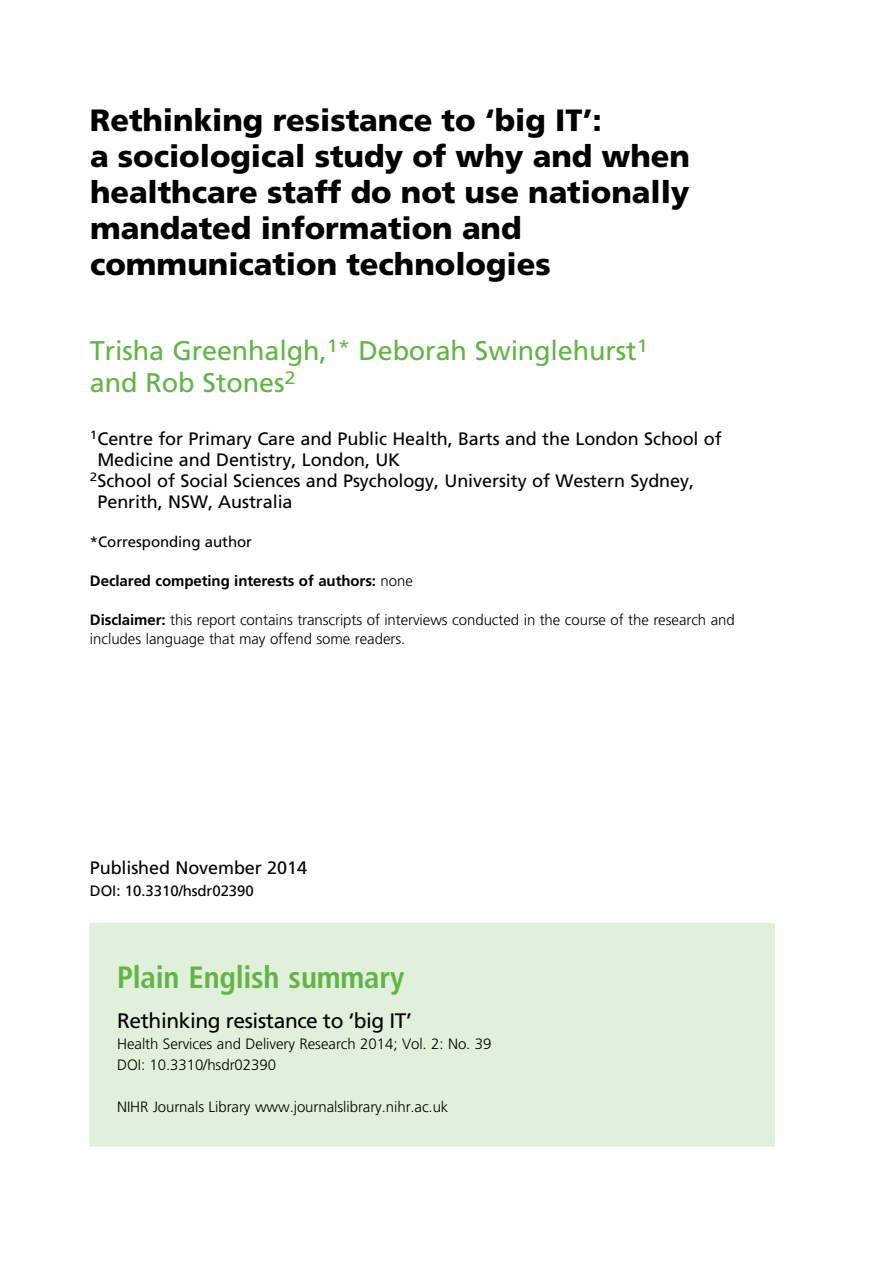
<style>
.page{position:relative;width:893px;height:1263px;background:#fff}
.page>*{position:absolute;margin:0;border:0;box-sizing:border-box;transform-origin:0 0}
.t1{font:30.75px/36px "Adv TT20 abcef 8.B";color:#000}
.t2{font:30.75px "Adv TT24 c 3 cae 3.B";color:#62b447}
.t3{font:27px/31.5px "Adv TT118 e 7927";color:#62b447}
.t4{font:21px "Adv TT118 e 7927";letter-spacing:-.015em;color:#000}
.t5{font:18px "Adv TT118 e 7927";color:#000}
.t6{font:15px/19.5px "Adv T Tebabd 7 da";color:#000}
.t7{font:15px "Adv TT118 e 7927";color:#000}
.t8{font:15px "Adv TT6 c 1 def 61.B";color:#000}
.s1{font-style:inherit}
.s2{font-family:"Adv T Tebabd 7 da"}
.s3{font-family:"Adv TT6 c 1 def 61.B"}
</style>
<div class="page">
<div style="left:90px;top:923px;width:684px;height:223px;background:#e1f0da"></div>
<h1 class="t1" style="left:90px;top:105px;width:601px">Rethinking resistance to <span class="s1">‘</span>big IT<span class="s1">’</span>:<br>a sociological study of why and when healthcare staff do not use nationally mandated information and communication technologies</h1>
<h2 class="t3" style="left:90px;top:337px;width:559px">Trisha Greenhalgh,<sup>1</sup><sup>*</sup> Deborah Swinglehurst<sup>1 </sup>and Rob Stones<sup>2</sup></h2>
<p class="t5" style="left:90px;top:431px;width:633px"><sup>1</sup>Centre for Primary Care and Public Health, Barts and the London School of</p>
<p class="t5" style="left:97px;top:452px;width:304px">Medicine and Dentistry, London, UK</p>
<p class="t5" style="left:90px;top:473px;width:605px"><sup>2</sup>School of Social Sciences and Psychology, University of Western Sydney,</p>
<p class="t5" style="left:97px;top:494px;width:197px">Penrith, NSW, Australia</p>
<p class="t7" style="left:90px;top:535px;width:163px">*Corresponding author</p>
<p class="t8" style="left:90px;top:574px;width:324px">Declared competing interests of authors: <span class="s2">none</span></p>
<p class="t6" style="left:90px;top:611px;width:646px"><span class="s3">Disclaimer:</span> this report contains transcripts of interviews conducted in the course of the research and includes language that may offend some readers.</p>
<p class="t5" style="left:90px;top:860px;width:219px">Published November 2014</p>
<p class="t7" style="left:90px;top:885px;width:165px">DOI: 10.3310/hsdr02390</p>
<h1 class="t2" style="left:117px;top:959px;width:289px">Plain English summary</h1>
<h3 class="t4" style="left:117px;top:1012px;width:296px">Rethinking resistance to <span class="s1">‘</span>big IT<span class="s1">’</span></h3>
<p class="t6" style="left:117px;top:1035px;width:376px;line-height:21px">Health Services and Delivery Research 2014; Vol. 2: No. 39<br>DOI: 10.3310/hsdr02390</p>
<p class="t6" style="left:117px;top:1098px;width:333px">NIHR Journals Library www.journalslibrary.nihr.ac.uk</p>
</div>
